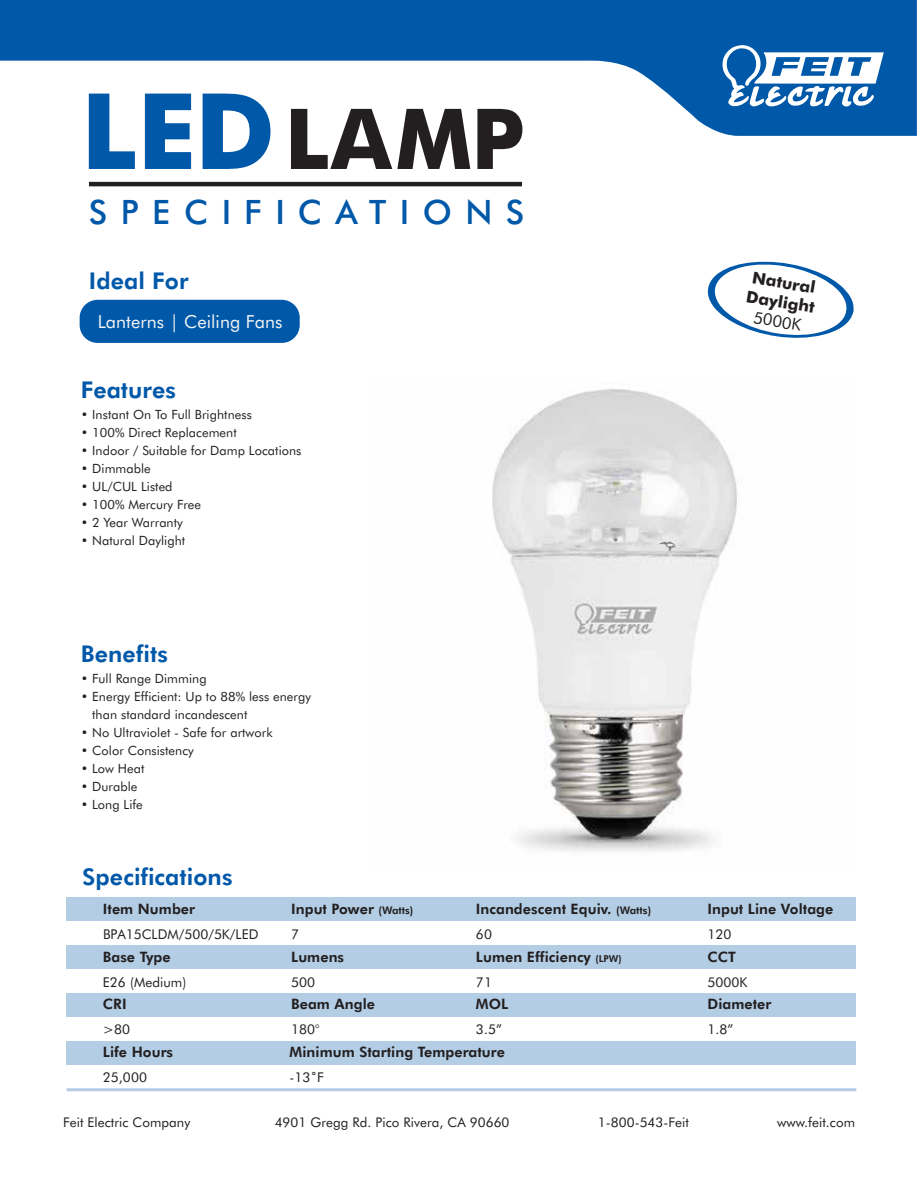
<style>
.page{position:relative;width:918px;height:1188px;background:#fff}
.page>*{position:absolute;margin:0;border:0;box-sizing:border-box;transform-origin:0 0}
.t1{font:700 84px "Futura BT";color:#231f20}
.t2{font:500 33.6px "Futura BT";letter-spacing:.4em;color:#0058a9}
.t3{font:800 23.1px "Futura BT";letter-spacing:.005em;color:#0058a9}
.t4{font:18px "Futura BT";letter-spacing:.005em;color:#f5f5f5}
.t5{font:700 16.35px/19.6px "Futura BT";color:#231f20}
.t6{font:16.35px "Futura BT";color:#231f20}
.t7{font:800 14.4px "Futura BT";letter-spacing:.005em;color:#231f20}
.t8{font:13.5px "Futura BT";letter-spacing:.005em;color:#231f20}
.t9{font:13.35px "Futura BT";letter-spacing:.005em;color:#231f20}
.t10{font:12.75px/18px "Futura BT";letter-spacing:.005em;color:#231f20}
.s1{font-size:105.45px;color:#0058a9}
.s2{font-size:10.5px}
.s3{font-size:9.6px}
</style>
<div class="page">
<hr style="left:66px;top:1088px;width:790px;height:3px;background:#0058a9">
<div style="left:66px;top:897px;width:790px;height:24px;background:#b3cde5"></div>
<div style="left:66px;top:945px;width:790px;height:24px;background:#b3cde5"></div>
<div style="left:66px;top:993px;width:790px;height:24px;background:#b3cde5"></div>
<div style="left:66px;top:1041px;width:790px;height:24px;background:#b3cde5"></div>
<div style="left:80px;top:300px;width:220px;height:43px;background:#0058a9;border-radius:18px"></div>
<hr style="left:89px;top:182px;width:433px;height:4px;background:#231f20">
<svg style="left:0;top:0;width:917px;height:136px;fill:#0058a9"></svg>
<svg style="left:721px;top:45px;width:163px;height:63px"></svg>
<svg style="left:707px;top:261px;width:147px;height:77px"></svg>
<img style="left:492px;top:388px;width:245px;height:464px">
<h1 class="t1" style="left:81px;top:88px;width:445px"><span class="s1">LED</span>LAMP</h1>
<h2 class="t2" style="left:89px;top:191px;width:437px">SPECIFICATIONS</h2>
<h3 class="t3" style="left:89px;top:267px;width:101px">Ideal For</h3>
<h3 class="t4" style="left:98px;top:311px;width:186px">Lanterns | Ceiling Fans</h3>
<h3 class="t3" style="left:81px;top:376px;width:97px">Features</h3>
<p class="t10" style="left:81px;top:405px;width:173px">• Instant On To Full Brightness</p>
<p class="t10" style="left:81px;top:423px;width:157px">• 100% Direct Replacement</p>
<p class="t10" style="left:81px;top:441px;width:222px">• Indoor / Suitable for Damp Locations</p>
<p class="t10" style="left:81px;top:459px;width:72px">• Dimmable</p>
<p class="t10" style="left:81px;top:477px;width:93px">• UL/CUL Listed</p>
<p class="t10" style="left:81px;top:495px;width:122px">• 100% Mercury Free</p>
<p class="t10" style="left:81px;top:513px;width:104px">• 2 Year Warranty</p>
<p class="t10" style="left:81px;top:531px;width:106px">• Natural Daylight</p>
<h3 class="t3" style="left:81px;top:639px;width:89px">Benefits</h3>
<p class="t10" style="left:81px;top:669px;width:127px">• Full Range Dimming</p>
<p class="t10" style="left:92px;top:687px;width:220px;text-indent:-11px">• Energy Efficient: Up to 88% less energy than standard incandescent</p>
<p class="t10" style="left:81px;top:723px;width:193px">• No Ultraviolet - Safe for artwork</p>
<p class="t10" style="left:81px;top:741px;width:114px">• Color Consistency</p>
<p class="t10" style="left:81px;top:759px;width:65px">• Low Heat</p>
<p class="t10" style="left:81px;top:777px;width:58px">• Durable</p>
<p class="t10" style="left:81px;top:795px;width:64px">• Long Life</p>
<h3 class="t3" style="left:82px;top:862px;width:152px">Specifications</h3>
<p class="t7" style="left:103px;top:900px;width:94px">Item Number</p>
<p class="t7" style="left:291px;top:900px;width:124px">Input Power <span class="s2">(Watts)</span></p>
<p class="t7" style="left:476px;top:900px;width:177px">Incandescent Equiv. <span class="s2">(Watts)</span></p>
<p class="t5" style="left:751px;top:267px;width:71px;rotate:9deg">Natural<br>Daylight</p>
<p class="t6" style="left:755px;top:307px;width:50px;rotate:9deg">5000K</p>
<p class="t7" style="left:708px;top:900px;width:127px">Input Line Voltage</p>
<p class="t8" style="left:103px;top:926px;width:157px">BPA15CLDM/500/5K/LED</p>
<p class="t8" style="left:291px;top:926px;width:9px">7</p>
<p class="t8" style="left:476px;top:926px;width:17px">60</p>
<p class="t8" style="left:708px;top:926px;width:26px">120</p>
<p class="t7" style="left:476px;top:948px;width:147px">Lumen Efficiency <span class="s3">(LPW)</span></p>
<p class="t7" style="left:708px;top:948px;width:30px">CCT</p>
<p class="t7" style="left:291px;top:948px;width:54px">Lumens</p>
<p class="t7" style="left:291px;top:995px;width:85px">Beam Angle</p>
<p class="t7" style="left:708px;top:995px;width:65px">Diameter</p>
<p class="t7" style="left:103px;top:948px;width:69px">Base Type</p>
<p class="t8" style="left:103px;top:974px;width:85px">E26 (Medium)</p>
<p class="t8" style="left:708px;top:974px;width:42px">5000K</p>
<p class="t8" style="left:291px;top:974px;width:26px">500</p>
<p class="t8" style="left:476px;top:974px;width:17px">71</p>
<p class="t8" style="left:291px;top:1021px;width:30px">180°</p>
<p class="t7" style="left:103px;top:995px;width:25px">CRI</p>
<p class="t7" style="left:103px;top:1043px;width:72px">Life Hours</p>
<p class="t8" style="left:103px;top:1069px;width:46px">25,000</p>
<p class="t7" style="left:476px;top:995px;width:34px">MOL</p>
<p class="t7" style="left:290px;top:1043px;width:217px">Minimum Starting Temperature</p>
<p class="t8" style="left:476px;top:1021px;width:27px">3.5”</p>
<p class="t8" style="left:708px;top:1021px;width:27px">1.8”</p>
<p class="t8" style="left:103px;top:1021px;width:29px">&gt;80</p>
<p class="t8" style="left:290px;top:1069px;width:36px">-13˚F</p>
<p class="t9" style="left:63px;top:1114px;width:129px">Feit Electric Company</p>
<p class="t9" style="left:275px;top:1114px;width:236px">4901 Gregg Rd. Pico Rivera, CA 90660</p>
<p class="t9" style="left:598px;top:1114px;width:92px">1-800-543-Feit</p>
<p class="t9" style="left:777px;top:1114px;width:79px">www.feit.com</p>
</div>
